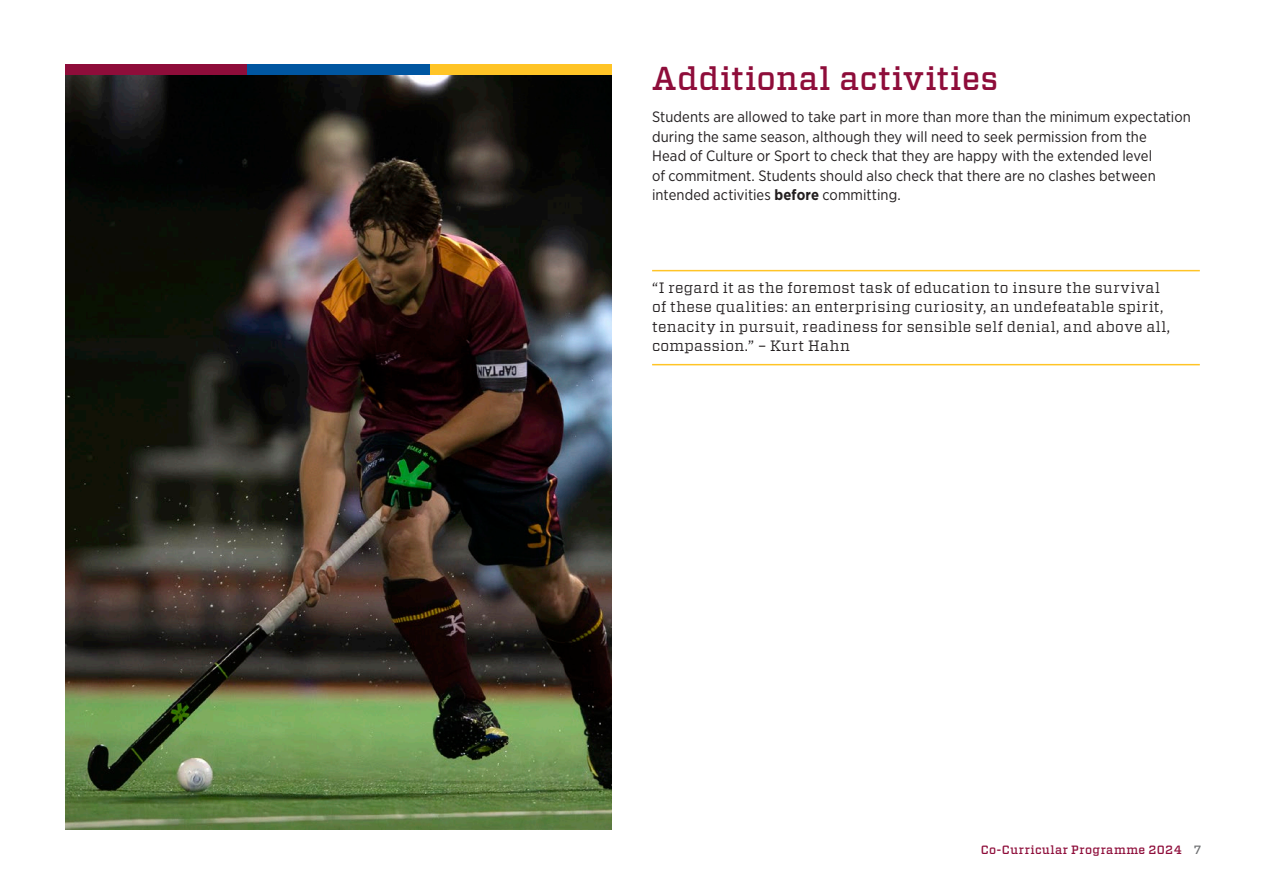
<style>
.page{position:relative;width:1263px;height:893px;background:#fff}
.page>*{position:absolute;margin:0;border:0;box-sizing:border-box;transform-origin:0 0}
.t1{font:500 33px "Vitesse";letter-spacing:.015em;color:#8e0d3a}
.t2{font:15px/19.5px "Gotham Narrow";letter-spacing:.005em;color:#231f20}
.t3{font:15px/19.5px "Vitesse";letter-spacing:.025em;color:#231f20}
.t4{font:500 12px "Vitesse";letter-spacing:.045em;color:#8e0d3a}
.s1{font-weight:700}
.s2{color:#6d6f71}
</style>
<div class="page">
<img style="left:65px;top:75px;width:546px;height:754px">
<hr style="left:652px;top:270px;width:548px;height:1px;background:#ffc426">
<hr style="left:652px;top:364px;width:548px;height:1px;background:#ffc426">
<div style="left:428px;top:65px;width:183px;height:10px;background:#ffc426"></div>
<div style="left:65px;top:65px;width:184px;height:10px;background:#8e0d3a"></div>
<div style="left:247px;top:65px;width:182px;height:10px;background:#0056a1"></div>
<h1 class="t1" style="left:652px;top:57px;width:348px">Additional activities</h1>
<p class="t2" style="left:652px;top:107px;width:540px">Students are allowed to take part in more than more than the minimum expectation during the same season, although they will need to seek permission from the<br>Head of Culture or Sport to check that they are happy with the extended level<br>of commitment. Students should also check that there are no clashes between intended activities <span class="s1">before</span> committing.</p>
<p class="t3" style="left:652px;top:277px;width:519px">“I regard it as the foremost task of education to insure the survival of these qualities: an enterprising curiosity, an undefeatable spirit, tenacity in pursuit, readiness for sensible self denial, and above all, compassion.” – Kurt Hahn</p>
<p class="t4" style="left:981px;top:842px;width:222px">Co-Curricular Programme 2024 <span class="s2">7</span></p>
</div>
